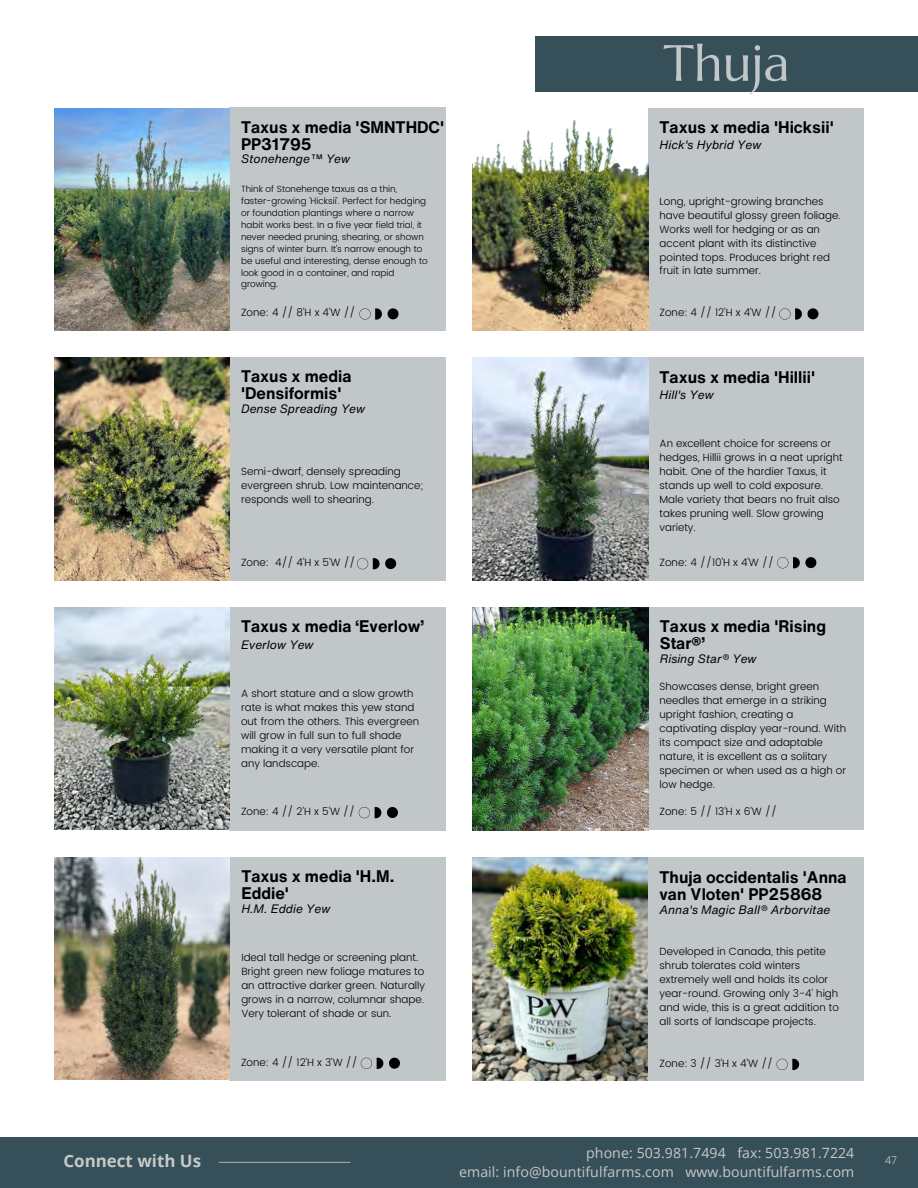
<style>
.page{position:relative;width:918px;height:1188px;background:#fff}
.page>*{position:absolute;margin:0;border:0;box-sizing:border-box;transform-origin:0 0}
.t1{font:50.85px "Marcellus";color:#c1c7c8}
.t2{font:700 16.95px "Open Sans";color:#c5cac8}
.t3{font:700 16.35px/16.8px "Helvetica Now Text";color:#000}
.t4{font:14.1px/19px "Open Sans";letter-spacing:.005em;color:#c5cac8;text-align:right}
.t5{font:italic 11.85px "Helvetica Now Text";color:#000}
.t6{font:300 10.5px/14px "Poppins";color:#000}
.t7{font:300 10.5px "Poppins";color:#c5cac8}
.t8{font:300 9px/12px "Poppins";color:#000}
</style>
<div class="page">
<div style="left:535px;top:36px;width:383px;height:56px;background:#374f59"></div>
<div style="left:0;top:1138px;width:918px;height:50px;background:#374f59"></div>
<div style="left:229px;top:358px;width:217px;height:222px;background:#c1c7c8"></div>
<img style="left:54px;top:358px;width:175px;height:222px">
<svg style="left:357px;top:558px;width:39px;height:11px"></svg>
<div style="left:229px;top:607px;width:217px;height:223px;background:#c1c7c8"></div>
<img style="left:54px;top:607px;width:175px;height:223px">
<svg style="left:359px;top:807px;width:22px;height:11px"></svg>
<svg style="left:387px;top:807px;width:11px;height:11px"></svg>
<div style="left:229px;top:857px;width:216px;height:223px;background:#c1c7c8"></div>
<img style="left:54px;top:857px;width:175px;height:223px">
<svg style="left:361px;top:1058px;width:22px;height:11px"></svg>
<svg style="left:389px;top:1058px;width:11px;height:11px"></svg>
<div style="left:648px;top:108px;width:216px;height:223px;background:#c1c7c8"></div>
<img style="left:472px;top:120px;width:176px;height:211px">
<svg style="left:779px;top:308px;width:23px;height:12px"></svg>
<svg style="left:808px;top:308px;width:10px;height:11px"></svg>
<div style="left:648px;top:358px;width:216px;height:223px;background:#c1c7c8"></div>
<img style="left:472px;top:358px;width:176px;height:223px">
<svg style="left:777px;top:557px;width:39px;height:11px"></svg>
<div style="left:648px;top:608px;width:216px;height:222px;background:#c1c7c8"></div>
<img style="left:472px;top:608px;width:176px;height:222px">
<div style="left:229px;top:108px;width:216px;height:223px;background:#c1c7c8"></div>
<img style="left:54px;top:108px;width:175px;height:223px">
<svg style="left:359px;top:308px;width:23px;height:12px"></svg>
<svg style="left:388px;top:308px;width:11px;height:11px"></svg>
<div style="left:648px;top:857px;width:216px;height:223px;background:#c1c7c8"></div>
<img style="left:472px;top:857px;width:176px;height:223px">
<svg style="left:777px;top:1059px;width:22px;height:11px"></svg>
<hr style="left:219px;top:1162px;width:131px;height:1px;background:#a6a6a6">
<p class="t3" style="left:241px;top:118px;width:205px">Taxus x media 'SMNTHDC'<br>PP31795</p>
<p class="t5" style="left:241px;top:150px;width:111px">Stonehenge™ Yew</p>
<p class="t8" style="left:241px;top:183px;width:188px">Think of Stonehenge taxus as a thin, faster-growing 'Hicksii'. Perfect for hedging or foundation plantings where a narrow habit works best. In a five year field trial, it never needed pruning, shearing, or shown signs of winter burn. It's narrow enough to be useful and interesting, dense enough to look good in a container, and rapid growing.</p>
<p class="t6" style="left:241px;top:306px;width:116px">Zone: 4 // 8'H x 4'W //</p>
<p class="t3" style="left:241px;top:368px;width:112px">Taxus x media 'Densiformis'</p>
<p class="t5" style="left:241px;top:400px;width:126px">Dense Spreading Yew</p>
<p class="t6" style="left:241px;top:465px;width:184px">Semi-dwarf, densely spreading evergreen shrub. Low maintenance; responds well to shearing.</p>
<p class="t6" style="left:241px;top:555px;width:116px">Zone: 4// 4'H x 5'W //</p>
<p class="t3" style="left:241px;top:618px;width:185px">Taxus x media ‘Everlow’</p>
<p class="t5" style="left:241px;top:636px;width:74px">Everlow Yew</p>
<h1 class="t6" style="left:241px;top:686px;width:179px">A short stature and a slow growth rate is what makes this yew stand out from the others. This evergreen will grow in full sun to full shade making it a very versatile plant for any landscape.</h1>
<p class="t6" style="left:241px;top:804px;width:115px">Zone: 4 // 2'H x 5'W //</p>
<p class="t3" style="left:241px;top:868px;width:155px">Taxus x media 'H.M.<br>Eddie'</p>
<p class="t5" style="left:241px;top:900px;width:91px">H.M. Eddie Yew</p>
<p class="t6" style="left:241px;top:951px;width:185px">Ideal tall hedge or screening plant.<br>Bright green new foliage matures to an attractive darker green. Naturally grows in a narrow, columnar shape.<br>Very tolerant of shade or sun.</p>
<p class="t6" style="left:241px;top:1055px;width:118px">Zone: 4 // 12'H x 3'W //</p>
<p class="t1" style="left:663px;top:31px;width:128px">Thuja</p>
<p class="t3" style="left:660px;top:118px;width:176px">Taxus x media 'Hicksii'</p>
<p class="t5" style="left:660px;top:136px;width:104px">Hick's Hybrid Yew</p>
<p class="t6" style="left:660px;top:194px;width:183px">Long, upright-growing branches have beautiful glossy green foliage.<br>Works well for hedging or as an accent plant with its distinctive pointed tops. Produces bright red fruit in late summer.</p>
<p class="t6" style="left:660px;top:306px;width:118px">Zone: 4 // 12'H x 4'W //</p>
<p class="t3" style="left:660px;top:368px;width:157px">Taxus x media 'Hillii'</p>
<p class="t5" style="left:660px;top:386px;width:56px">Hill's Yew</p>
<p class="t6" style="left:660px;top:436px;width:185px">An excellent choice for screens or hedges, Hillii grows in a neat upright habit. One of the hardier Taxus, it stands up well to cold exposure.<br>Male variety that bears no fruit also takes pruning well. Slow growing variety.</p>
<p class="t6" style="left:660px;top:556px;width:116px">Zone: 4 //10'H x 4'W //</p>
<p class="t3" style="left:660px;top:618px;width:168px">Taxus x media 'Rising<br>Star®’</p>
<p class="t5" style="left:660px;top:650px;width:98px">Rising Star® Yew</p>
<p class="t6" style="left:660px;top:680px;width:188px">Showcases dense, bright green needles that emerge in a striking upright fashion, creating a captivating display year-round. With its compact size and adaptable nature, it is excellent as a solitary specimen or when used as a high or low hedge.</p>
<p class="t6" style="left:660px;top:805px;width:119px">Zone: 5 // 13'H x 6'W //</p>
<p class="t3" style="left:660px;top:869px;width:189px">Thuja occidentalis 'Anna van Vloten' PP25868</p>
<p class="t5" style="left:660px;top:900px;width:172px">Anna's Magic Ball® Arborvitae</p>
<p class="t6" style="left:660px;top:944px;width:181px">Developed in Canada, this petite shrub tolerates cold winters extremely well and holds its color year-round. Growing only 3-4' high and wide, this is a great addition to all sorts of landscape projects.</p>
<p class="t6" style="left:660px;top:1056px;width:115px">Zone: 3 // 3'H x 4'W //</p>
<p class="t2" style="left:63px;top:1149px;width:139px">Connect with Us</p>
<p class="t4" style="left:459px;top:1143px;width:397px">phone: 503.981.7494 fax: 503.981.7224<br>email: info@bountifulfarms.com www.bountifulfarms.com</p>
<p class="t7" style="left:885px;top:1154px;width:14px">47</p>
</div>
